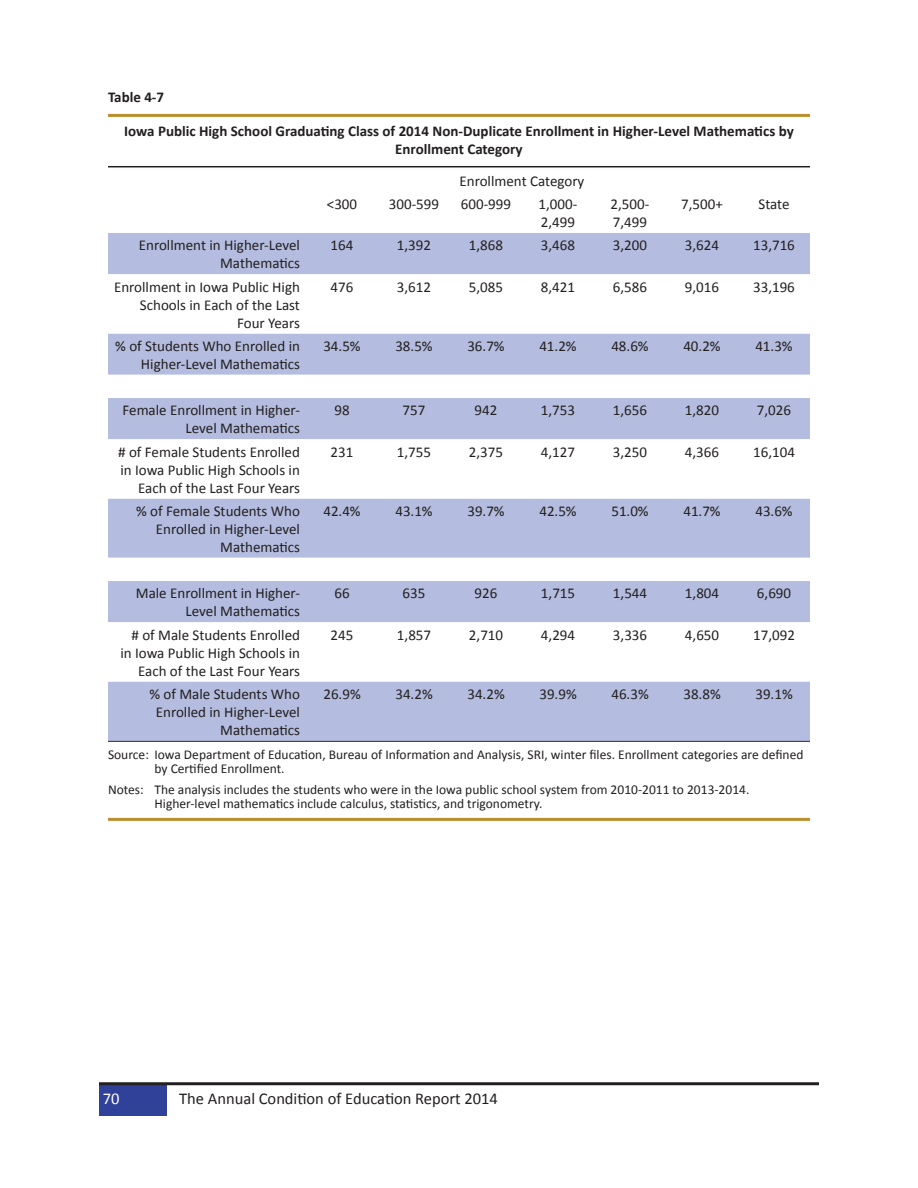
<style>
.page{position:relative;width:918px;height:1188px;background:#fff}
.page>*{position:absolute;margin:0;border:0;box-sizing:border-box;transform-origin:0 0}
.t1{font:16.5px "Calibri";color:#231f20}
.t2{font:16.5px "Calibri";color:#fff}
.t3{font:15px/18px "Calibri";color:#231f20;text-align:right}
.table_-_title{font:700 15px/18px "Calibri";color:#231f20;text-align:center}
.table_-_head{font:700 15px "Calibri";color:#231f20}
.table_-_notes{font:13.5px/14.2px "Calibri";color:#231f20}
</style>
<div class="page">
<hr style="left:108px;top:114px;width:702px;height:3px;background:#bb902e">
<hr style="left:108px;top:166px;width:702px;height:1px;background:#231f20">
<hr style="left:108px;top:740px;width:702px;height:2px;background:#231f20">
<hr style="left:108px;top:818px;width:702px;height:3px;background:#bb902e">
<div style="left:108px;top:233px;width:702px;height:508px;background:#b4bddf"></div>
<svg style="left:108px;top:274px;width:702px;height:408px"></svg>
<div style="left:99px;top:1085px;width:68px;height:30px;background:#30419a"></div>
<hr style="left:99px;top:1082px;width:720px;height:3px;background:#231f20">
<p class="table_-_head" style="left:108px;top:88px;width:58px">Table 4-7</p>
<p class="table_-_title" style="left:124px;top:122px;width:671px">Iowa Public High School Graduating Class of 2014 Non-Duplicate Enrollment in Higher-Level Mathematics by<br>Enrollment Category</p>
<p class="t3" style="left:460px;top:172px;width:126px">Enrollment Category</p>
<p class="t3" style="left:327px;top:195px;width:32px">&lt;300</p>
<p class="t3" style="left:389px;top:195px;width:52px">300-599</p>
<p class="t3" style="left:461px;top:195px;width:52px">600-999</p>
<p class="t3" style="left:539px;top:195px;width:40px;text-align:left">1,000-<br>2,499</p>
<p class="t3" style="left:611px;top:195px;width:40px;text-align:left">2,500-<br>7,499</p>
<p class="t3" style="left:681px;top:195px;width:43px">7,500+</p>
<p class="t3" style="left:758px;top:195px;width:33px">State</p>
<p class="t3" style="left:139px;top:236px;width:163px">Enrollment in Higher-Level<br>Mathematics</p>
<p class="t3" style="left:331px;top:236px;width:24px">164</p>
<p class="t3" style="left:397px;top:236px;width:36px">1,392</p>
<p class="t3" style="left:469px;top:236px;width:36px">1,868</p>
<p class="t3" style="left:541px;top:236px;width:36px">3,468</p>
<p class="t3" style="left:613px;top:236px;width:36px">3,200</p>
<p class="t3" style="left:685px;top:236px;width:36px">3,624</p>
<p class="t3" style="left:753px;top:236px;width:43px">13,716</p>
<p class="t3" style="left:114px;top:278px;width:187px">Enrollment in Iowa Public High<br>Schools in Each of the Last<br>Four Years</p>
<p class="t3" style="left:331px;top:278px;width:24px">476</p>
<p class="t3" style="left:397px;top:278px;width:36px">3,612</p>
<p class="t3" style="left:469px;top:278px;width:36px">5,085</p>
<p class="t3" style="left:541px;top:278px;width:36px">8,421</p>
<p class="t3" style="left:613px;top:278px;width:36px">6,586</p>
<p class="t3" style="left:685px;top:278px;width:36px">9,016</p>
<p class="t3" style="left:753px;top:278px;width:43px">33,196</p>
<p class="t3" style="left:115px;top:337px;width:186px">% of Students Who Enrolled in<br>Higher-Level Mathematics</p>
<p class="t3" style="left:323px;top:337px;width:39px">34.5%</p>
<p class="t3" style="left:395px;top:337px;width:39px">38.5%</p>
<p class="t3" style="left:467px;top:337px;width:39px">36.7%</p>
<p class="t3" style="left:539px;top:337px;width:39px">41.2%</p>
<p class="t3" style="left:611px;top:337px;width:39px">48.6%</p>
<p class="t3" style="left:683px;top:337px;width:39px">40.2%</p>
<p class="t3" style="left:755px;top:337px;width:39px">41.3%</p>
<p class="t3" style="left:123px;top:401px;width:179px">Female Enrollment in Higher-<br>Level Mathematics</p>
<p class="t3" style="left:334px;top:401px;width:17px">98</p>
<p class="t3" style="left:403px;top:401px;width:24px">757</p>
<p class="t3" style="left:475px;top:401px;width:24px">942</p>
<p class="t3" style="left:541px;top:401px;width:36px">1,753</p>
<p class="t3" style="left:613px;top:401px;width:36px">1,656</p>
<p class="t3" style="left:685px;top:401px;width:36px">1,820</p>
<p class="t3" style="left:757px;top:401px;width:36px">7,026</p>
<p class="t3" style="left:118px;top:443px;width:183px"># of Female Students Enrolled in Iowa Public High Schools in<br>Each of the Last Four Years</p>
<p class="t3" style="left:331px;top:443px;width:24px">231</p>
<p class="t3" style="left:397px;top:443px;width:36px">1,755</p>
<p class="t3" style="left:469px;top:443px;width:36px">2,375</p>
<p class="t3" style="left:541px;top:443px;width:36px">4,127</p>
<p class="t3" style="left:613px;top:443px;width:36px">3,250</p>
<p class="t3" style="left:685px;top:443px;width:36px">4,366</p>
<p class="t3" style="left:753px;top:443px;width:43px">16,104</p>
<p class="t3" style="left:136px;top:502px;width:165px">% of Female Students Who<br>Enrolled in Higher-Level<br>Mathematics</p>
<p class="t3" style="left:323px;top:502px;width:39px">42.4%</p>
<p class="t3" style="left:395px;top:502px;width:39px">43.1%</p>
<p class="t3" style="left:467px;top:502px;width:39px">39.7%</p>
<p class="t3" style="left:539px;top:502px;width:39px">42.5%</p>
<p class="t3" style="left:611px;top:502px;width:39px">51.0%</p>
<p class="t3" style="left:683px;top:502px;width:39px">41.7%</p>
<p class="t3" style="left:755px;top:502px;width:39px">43.6%</p>
<p class="t3" style="left:136px;top:584px;width:166px">Male Enrollment in Higher-<br>Level Mathematics</p>
<p class="t3" style="left:334px;top:584px;width:17px">66</p>
<p class="t3" style="left:403px;top:584px;width:24px">635</p>
<p class="t3" style="left:475px;top:584px;width:24px">926</p>
<p class="t3" style="left:541px;top:584px;width:36px">1,715</p>
<p class="t3" style="left:613px;top:584px;width:36px">1,544</p>
<p class="t3" style="left:685px;top:584px;width:36px">1,804</p>
<p class="t3" style="left:757px;top:584px;width:36px">6,690</p>
<p class="t3" style="left:120px;top:626px;width:181px"># of Male Students Enrolled in Iowa Public High Schools in<br>Each of the Last Four Years</p>
<p class="t3" style="left:331px;top:626px;width:24px">245</p>
<p class="t3" style="left:397px;top:626px;width:36px">1,857</p>
<p class="t3" style="left:469px;top:626px;width:36px">2,710</p>
<p class="t3" style="left:541px;top:626px;width:36px">4,294</p>
<p class="t3" style="left:613px;top:626px;width:36px">3,336</p>
<p class="t3" style="left:685px;top:626px;width:36px">4,650</p>
<p class="t3" style="left:753px;top:626px;width:43px">17,092</p>
<p class="t3" style="left:149px;top:685px;width:152px">% of Male Students Who<br>Enrolled in Higher-Level<br>Mathematics</p>
<p class="t3" style="left:323px;top:685px;width:39px">26.9%</p>
<p class="t3" style="left:395px;top:685px;width:39px">34.2%</p>
<p class="t3" style="left:467px;top:685px;width:39px">34.2%</p>
<p class="t3" style="left:539px;top:685px;width:39px">39.9%</p>
<p class="t3" style="left:611px;top:685px;width:39px">46.3%</p>
<p class="t3" style="left:683px;top:685px;width:39px">38.8%</p>
<p class="t3" style="left:755px;top:685px;width:39px">39.1%</p>
<p class="table_-_notes" style="left:154px;top:748px;width:651px;text-indent:-46px">Source: Iowa Department of Education, Bureau of Information and Analysis, SRI, winter files. Enrollment categories are defined by Certified Enrollment.</p>
<p class="table_-_notes" style="left:154px;top:782px;width:596px;text-indent:-46px">Notes: The analysis includes the students who were in the Iowa public school system from 2010-2011 to 2013-2014.<br>Higher-level mathematics include calculus, statistics, and trigonometry.</p>
<p class="t2" style="left:103px;top:1088px;width:18px">70</p>
<p class="t1" style="left:179px;top:1088px;width:320px">The Annual Condition of Education Report 2014</p>
</div>
